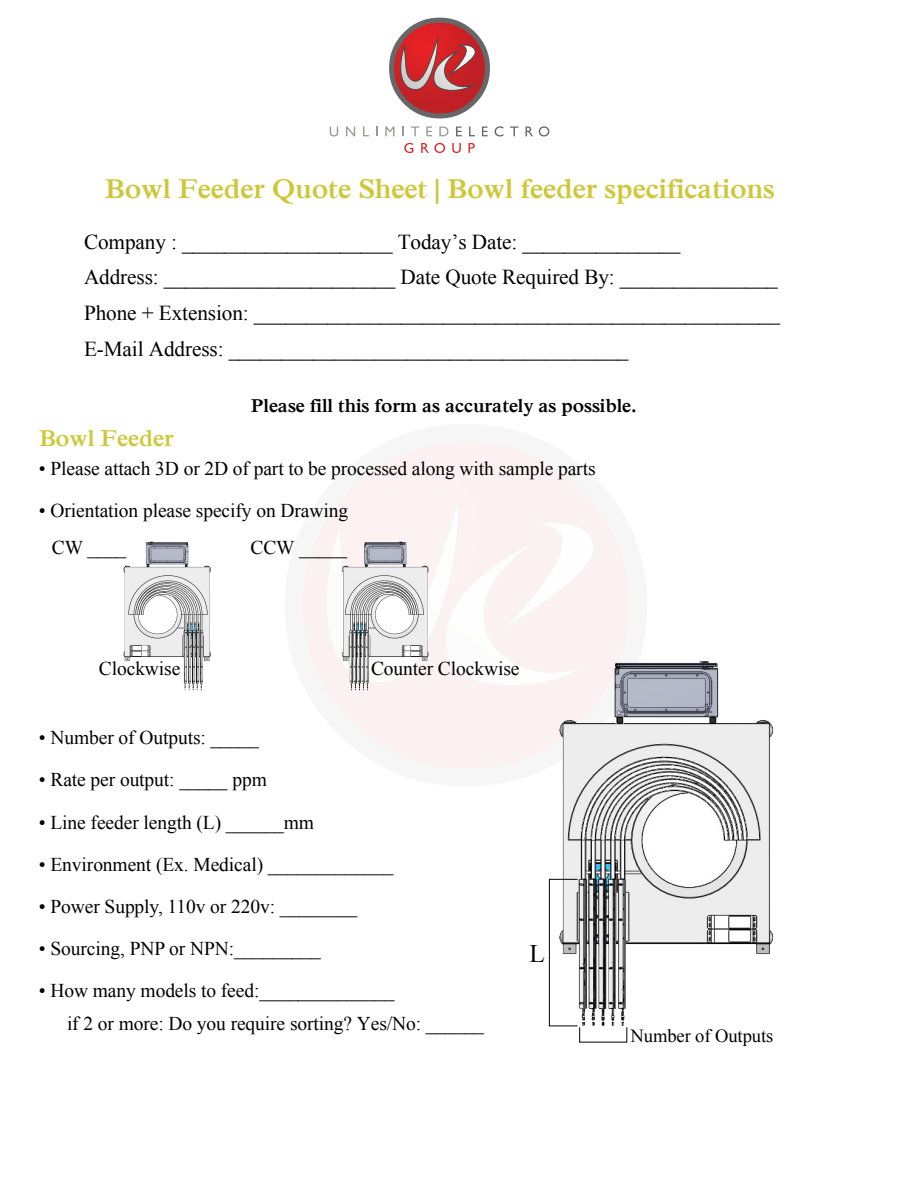
<style>
.page{position:relative;width:918px;height:1188px;background:#fff}
.page>*{position:absolute;margin:0;border:0;box-sizing:border-box;transform-origin:0 0}
.t1{font:700 28.5px "Iskoola Pota";letter-spacing:-.005em;color:#cec73a}
.t2{font:25.2px "Iskoola Pota";color:#000}
.t3{font:700 24px "Iskoola Pota";letter-spacing:-.005em;color:#cec73a}
.t4{font:21.3px/36px "Iskoola Pota";letter-spacing:-.005em;color:#000}
.t5{font:19.5px/36.5px "Iskoola Pota";letter-spacing:-.005em;color:#000}
.t6{font:700 19.5px "Iskoola Pota";letter-spacing:-.005em;color:#000}
.t7{font:18.6px "Iskoola Pota";letter-spacing:-.005em;color:#000}
</style>
<div class="page">
<svg style="left:303px;top:442px;width:326px;height:327px"></svg>
<svg style="left:316px;top:497px;width:283px;height:191px"></svg>
<svg style="left:330px;top:126px;width:8px;height:10px"></svg>
<svg style="left:346px;top:126px;width:9px;height:10px"></svg>
<svg style="left:363px;top:126px;width:6px;height:10px"></svg>
<svg style="left:385px;top:126px;width:10px;height:10px"></svg>
<svg style="left:402px;top:126px;width:2px;height:10px"></svg>
<svg style="left:411px;top:126px;width:8px;height:10px"></svg>
<svg style="left:426px;top:126px;width:6px;height:10px"></svg>
<svg style="left:439px;top:126px;width:9px;height:10px"></svg>
<svg style="left:456px;top:126px;width:6px;height:10px"></svg>
<svg style="left:469px;top:126px;width:6px;height:10px"></svg>
<svg style="left:482px;top:126px;width:6px;height:10px"></svg>
<svg style="left:495px;top:126px;width:8px;height:10px"></svg>
<svg style="left:510px;top:126px;width:8px;height:10px"></svg>
<svg style="left:526px;top:126px;width:7px;height:10px"></svg>
<svg style="left:539px;top:126px;width:10px;height:10px"></svg>
<svg style="left:389px;top:18px;width:101px;height:100px"></svg>
<svg style="left:404px;top:143px;width:9px;height:10px"></svg>
<svg style="left:421px;top:143px;width:24px;height:10px"></svg>
<svg style="left:452px;top:143px;width:9px;height:10px"></svg>
<svg style="left:469px;top:143px;width:6px;height:10px"></svg>
<img style="left:315px;top:531px;width:131px;height:173px">
<img style="left:123px;top:541px;width:88px;height:150px">
<img style="left:494px;top:634px;width:280px;height:409px">
<div style="left:549px;top:879px;width:29px;height:147px;border:1px solid #000"></div>
<h1 class="t1" style="left:105px;top:173px;width:671px">Bowl Feeder Quote Sheet | Bowl feeder specifications</h1>
<p class="t4" style="left:84px;top:223px;width:698px">Company : ____________________ Today’s Date: _______________<br>Address: ______________________ Date Quote Required By: _______________ Phone + Extension: __________________________________________________ E-Mail Address: ______________________________________</p>
<p class="t3" style="left:39px;top:424px;width:136px">Bowl Feeder</p>
<p class="t6" style="left:251px;top:395px;width:387px">Please fill this form as accurately as possible.</p>
<p class="t5" style="left:39px;top:450px;width:558px">• Please attach 3D or 2D of part to be processed along with sample parts</p>
<p class="t5" style="left:52px;top:492px;width:298px;text-indent:-13px">• Orientation please specify on Drawing<br>CW ____</p>
<p class="t5" style="left:250px;top:529px;width:98px">CCW _____</p>
<p class="t5" style="left:99px;top:651px;width:83px">Clockwise</p>
<p class="t5" style="left:371px;top:651px;width:150px">Counter Clockwise</p>
<p class="t5" style="left:39px;top:720px;width:221px">• Number of Outputs: _____</p>
<p class="t5" style="left:39px;top:762px;width:229px">• Rate per output: _____ ppm</p>
<p class="t5" style="left:39px;top:804px;width:277px">• Line feeder length (L) ______mm</p>
<p class="t5" style="left:39px;top:846px;width:356px">• Environment (Ex. Medical) _____________</p>
<p class="t5" style="left:39px;top:888px;width:320px">• Power Supply, 110v or 220v: ________</p>
<p class="t5" style="left:39px;top:930px;width:284px">• Sourcing, PNP or NPN:_________</p>
<p class="t5" style="left:39px;top:972px;width:357px">• How many models to feed:______________</p>
<p class="t5" style="left:67px;top:1005px;width:418px">if 2 or more: Do you require sorting? Yes/No: ______</p>
<p class="t2" style="left:529px;top:939px;width:17px">L</p>
<p class="t7" style="left:631px;top:1025px;width:144px">Number of Outputs</p>
</div>
